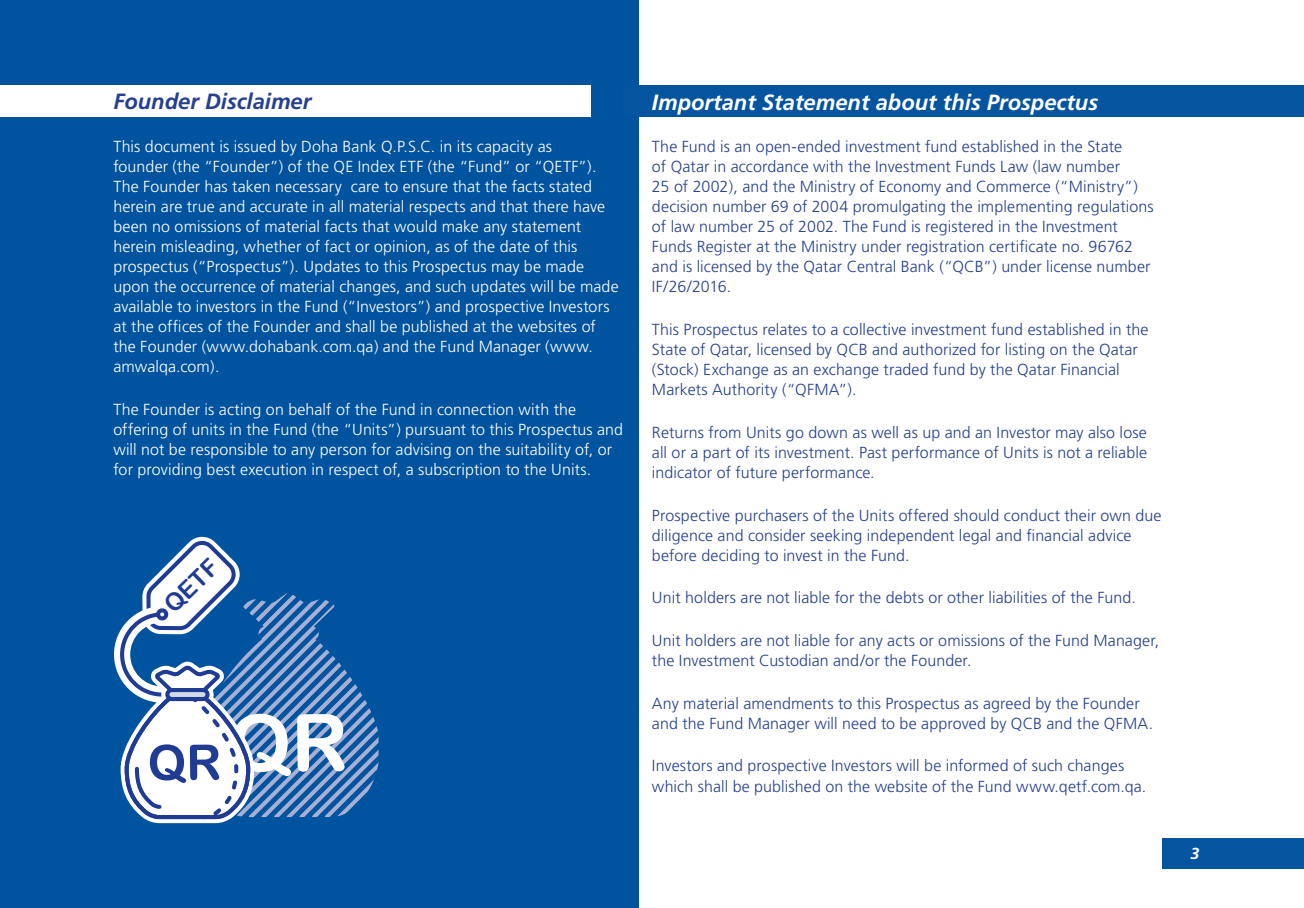
<style>
.page{position:relative;width:1304px;height:908px;background:#fff}
.page>*{position:absolute;margin:0;border:0;box-sizing:border-box;transform-origin:0 0}
.t1{font:24px "Arial Rounded MT Bold";color:#1f3b94}
.t2{font:italic 700 22px "Frutiger";color:#fff}
.t3{font:italic 700 22px "Frutiger";color:#25408f}
.t4{font:300 16px/20px "Frutiger";letter-spacing:.005em;color:#25408f}
.t5{font:300 16px/20px "Frutiger";letter-spacing:.005em;color:#fff}
.t6{font:italic 700 16px "Frutiger";color:#fff}
</style>
<div class="page">
<div style="left:1162px;top:837px;width:142px;height:30px;background:#04549f"></div>
<div style="left:0;top:0;width:638px;height:907px;background:#00539f"></div>
<div style="left:0;top:85px;width:591px;height:31px;background:#fff"></div>
<div style="left:624px;top:85px;width:680px;height:32px;background:#04549f"></div>
<svg style="left:114px;top:536px;width:265px;height:286px"></svg>
<h2 class="t3" style="left:113px;top:89px;width:200px">Founder Disclaimer</h2>
<h2 class="t2" style="left:652px;top:89px;width:448px">Important Statement about this Prospectus</h2>
<p class="t5" style="left:113px;top:136px;width:507px">This document is issued by Doha Bank Q.P.S.C. in its capacity as<br>founder (the “Founder”) of the QE Index ETF (the “Fund” or “QETF”).<br>The Founder has taken necessary care to ensure that the facts stated herein are true and accurate in all material respects and that there have been no omissions of material facts that would make any statement herein misleading, whether of fact or opinion, as of the date of this prospectus (“Prospectus”). Updates to this Prospectus may be made upon the occurrence of material changes, and such updates will be made available to investors in the Fund (“Investors”) and prospective Investors at the offices of the Founder and shall be published at the websites of the Founder (www.dohabank.com.qa) and the Fund Manager (www. amwalqa.com).</p>
<p class="t5" style="left:113px;top:399px;width:511px">The Founder is acting on behalf of the Fund in connection with the offering of units in the Fund (the “Units”) pursuant to this Prospectus and will not be responsible to any person for advising on the suitability of, or for providing best execution in respect of, a subscription to the Units.</p>
<p class="t4" style="left:652px;top:136px;width:503px">The Fund is an open-ended investment fund established in the State<br>of Qatar in accordance with the Investment Funds Law (law number<br>25 of 2002), and the Ministry of Economy and Commerce (“Ministry”) decision number 69 of 2004 promulgating the implementing regulations of law number 25 of 2002. The Fund is registered in the Investment Funds Register at the Ministry under registration certificate no. 96762 and is licensed by the Qatar Central Bank (“QCB”) under license number IF/26/2016.</p>
<p class="t4" style="left:652px;top:319px;width:498px">This Prospectus relates to a collective investment fund established in the State of Qatar, licensed by QCB and authorized for listing on the Qatar (Stock) Exchange as an exchange traded fund by the Qatar Financial Markets Authority (“QFMA”).</p>
<p class="t4" style="left:652px;top:422px;width:497px;text-align:justify">Returns from Units go down as well as up and an Investor may also lose all or a part of its investment. Past performance of Units is not a reliable indicator of future performance.</p>
<p class="t4" style="left:652px;top:504px;width:511px">Prospective purchasers of the Units offered should conduct their own due diligence and consider seeking independent legal and financial advice before deciding to invest in the Fund.</p>
<p class="t4" style="left:652px;top:587px;width:485px">Unit holders are not liable for the debts or other liabilities of the Fund.</p>
<p class="t4" style="left:652px;top:630px;width:509px">Unit holders are not liable for any acts or omissions of the Fund Manager, the Investment Custodian and/or the Founder.</p>
<p class="t4" style="left:652px;top:692px;width:503px">Any material amendments to this Prospectus as agreed by the Founder and the Fund Manager will need to be approved by QCB and the QFMA.</p>
<p class="t4" style="left:652px;top:755px;width:496px">Investors and prospective Investors will be informed of such changes which shall be published on the website of the Fund www.qetf.com.qa.</p>
<h1 class="t1" style="left:158px;top:597px;width:66px;rotate:-44deg">QETF</h1>
<p class="t6" style="left:1190px;top:844px;width:10px">3</p>
</div>
